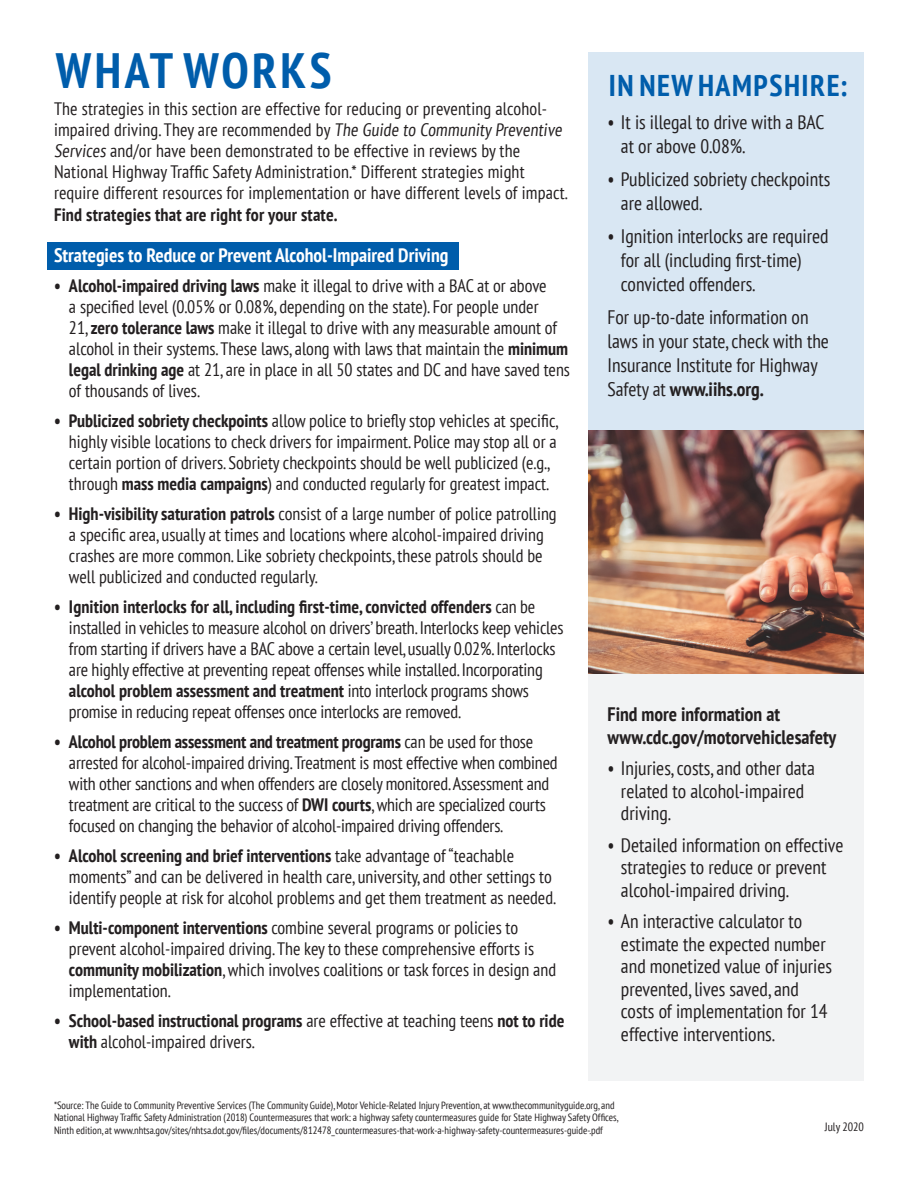
<style>
.page{position:relative;width:918px;height:1188px;background:#fff}
.page>*{position:absolute;margin:0;border:0;box-sizing:border-box;transform-origin:0 0}
.t1{font:700 condensed 49.5px "PT Sans";letter-spacing:.07em;color:#005dab}
.t2{font:700 condensed 30px "PT Sans";letter-spacing:.05em;color:#005dab}
.t3{font:condensed 19.5px/22.5px "PT Sans";color:#231f20}
.t4{font:700 condensed 19.5px/22.5px "PT Sans";color:#231f20}
.t5{font:700 condensed 19.5px "PT Sans";color:#fff}
.t6{font:condensed 18px/21px "PT Sans";color:#231f20}
.t7{font:700 condensed 18px "PT Sans";letter-spacing:.01em;color:#231f20}
.t8{font:condensed 12px "PT Sans";color:#231f20}
.t9{font:condensed 10.5px/12.6px "PT Sans";color:#231f20}
.s1{font-weight:700}
</style>
<div class="page">
<div style="left:588px;top:652px;width:275px;height:429px;background:#f2f3f4"></div>
<div style="left:588px;top:52px;width:275px;height:599px;background:#d9e7f3"></div>
<div style="left:47px;top:242px;width:412px;height:28px;background:#005dab"></div>
<img style="left:588px;top:430px;width:275px;height:244px">
<h2 class="t1" style="left:56px;top:38px;width:277px">WHAT WORKS</h2>
<p class="t6" style="left:54px;top:98px;width:515px">The strategies in this section are effective for reducing or preventing alcohol&shy;impaired driving. They are recommended by The Guide to Community Preventive Services and/or have been demonstrated to be effective in reviews by the National Highway Traffic Safety Administration.* Different strategies might require different resources for implementation or have different levels of impact.</p>
<p class="t7" style="left:54px;top:203px;width:285px">Find strategies that are right for your state.</p>
<h3 class="t5" style="left:54px;top:243px;width:396px">Strategies to Reduce or Prevent Alcohol-Impaired Driving</h3>
<p class="t6" style="left:69px;top:275px;width:503px;text-indent:-15px"><span class="s1">• Alcohol-impaired driving laws</span> make it illegal to drive with a BAC at or above<br>a specified level (0.05% or 0.08%, depending on the state). For people under<br>21, <span class="s1">zero tolerance laws</span> make it illegal to drive with any measurable amount of alcohol in their systems. These laws, along with laws that maintain the <span class="s1">minimum legal drinking age</span> at 21, are in place in all 50 states and DC and have saved tens of thousands of lives.</p>
<p class="t6" style="left:69px;top:410px;width:491px;text-indent:-15px"><span class="s1">• Publicized sobriety checkpoints</span> allow police to briefly stop vehicles at specific, highly visible locations to check drivers for impairment. Police may stop all or a certain portion of drivers. Sobriety checkpoints should be well publicized (e.g., through <span class="s1">mass media campaigns</span>) and conducted regularly for greatest impact.</p>
<p class="t6" style="left:69px;top:503px;width:489px;text-indent:-15px"><span class="s1">• High-visibility saturation patrols</span> consist of a large number of police patrolling a specific area, usually at times and locations where alcohol-impaired driving crashes are more common. Like sobriety checkpoints, these patrols should be well publicized and conducted regularly.</p>
<p class="t6" style="left:69px;top:596px;width:496px;text-indent:-15px"><span class="s1">• Ignition interlocks for all, including first-time, convicted offenders</span> can be installed in vehicles to measure alcohol on drivers’ breath. Interlocks keep vehicles from starting if drivers have a BAC above a certain level, usually 0.02%. Interlocks are highly effective at preventing repeat offenses while installed. Incorporating <span class="s1">alcohol problem assessment and treatment</span> into interlock programs shows promise in reducing repeat offenses once interlocks are removed.</p>
<p class="t6" style="left:69px;top:731px;width:490px;text-indent:-15px"><span class="s1">• Alcohol problem assessment and treatment programs</span> can be used for those arrested for alcohol-impaired driving. Treatment is most effective when combined with other sanctions and when offenders are closely monitored. Assessment and treatment are critical to the success of <span class="s1">DWI courts</span>, which are specialized courts focused on changing the behavior of alcohol-impaired driving offenders.</p>
<p class="t6" style="left:69px;top:845px;width:488px;text-indent:-15px"><span class="s1">• Alcohol screening and brief interventions</span> take advantage of “teachable moments” and can be delivered in health care, university, and other settings to identify people at risk for alcohol problems and get them treatment as needed.</p>
<p class="t6" style="left:69px;top:917px;width:489px;text-indent:-15px"><span class="s1">• Multi-component interventions</span> combine several programs or policies to prevent alcohol-impaired driving. The key to these comprehensive efforts is <span class="s1">community mobilization</span>, which involves coalitions or task forces in design and implementation.</p>
<p class="t6" style="left:69px;top:1010px;width:497px;text-indent:-15px"><span class="s1">• School-based instructional programs</span> are effective at teaching teens <span class="s1">not to ride with</span> alcohol-impaired drivers.</p>
<h2 class="t2" style="left:609px;top:66px;width:240px">IN NEW HAMPSHIRE:</h2>
<p class="t3" style="left:621px;top:110px;width:205px;line-height:24px;text-indent:-13px">• It is illegal to drive with a BAC at or above 0.08%.</p>
<p class="t3" style="left:621px;top:167px;width:211px;line-height:24px;text-indent:-13px">• Publicized sobriety checkpoints are allowed.</p>
<p class="t3" style="left:621px;top:224px;width:209px;line-height:24px;text-indent:-13px">• Ignition interlocks are required for all (including first-time) convicted offenders.</p>
<p class="t3" style="left:608px;top:305px;width:223px;line-height:24px">For up-to-date information on laws in your state, check with the<br>Insurance Institute for Highway<br>Safety at <span class="s1">www.iihs.org.</span></p>
<p class="t4" style="left:608px;top:703px;width:230px">Find more information at www.cdc.gov/motorvehiclesafety</p>
<p class="t3" style="left:621px;top:757px;width:195px;text-indent:-13px">• Injuries, costs, and other data related to alcohol-impaired driving.</p>
<p class="t3" style="left:621px;top:833px;width:224px;text-indent:-13px">• Detailed information on effective strategies to reduce or prevent alcohol-impaired driving.</p>
<p class="t3" style="left:621px;top:910px;width:213px;text-indent:-13px">• An interactive calculator to estimate the expected number and monetized value of injuries prevented, lives saved, and costs of implementation for 14 effective interventions.</p>
<p class="t9" style="left:54px;top:1098px;width:566px">*Source: The Guide to Community Preventive Services (The Community Guide), Motor Vehicle-Related Injury Prevention, at www.thecommunityguide.org, and<br>National Highway Traffic Safety Administration (2018) Countermeasures that work: a highway safety countermeasures guide for State Highway Safety Offices,<br>Ninth edition, at www.nhtsa.gov/sites/nhtsa.dot.gov/files/documents/812478_countermeasures-that-work-a-highway-safety-countermeasures-guide-.pdf</p>
<p class="t8" style="left:825px;top:1119px;width:41px">July 2020</p>
</div>
